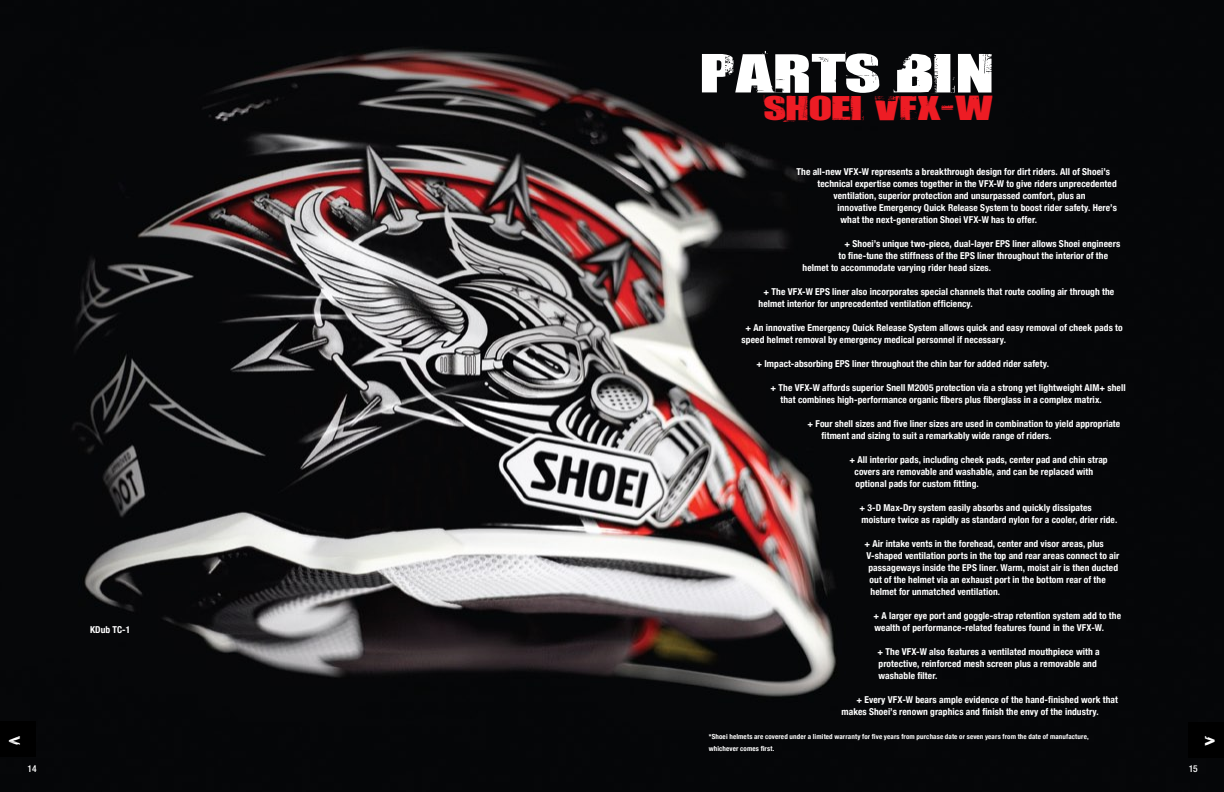
<style>
.page{position:relative;width:1224px;height:792px;background:#fff}
.page>*{position:absolute;margin:0;border:0;box-sizing:border-box;transform-origin:0 0}
.t1{font:48px "Uptown";letter-spacing:-.05em;color:#fff;scale:1.5 1}
.t2{font:30px "Uptown";letter-spacing:-.05em;color:#ed1c24;scale:1.5 1}
.t3{font:20px "Uptown";color:#fff}
.t4{font:700 condensed 9.5px/12px "Helvetica Neue";letter-spacing:.01em;color:#fff}
.t5{font:500 condensed 9.5px "Helvetica Neue";color:#fff}
.t6{font:700 condensed 7px/12px "Helvetica Neue";letter-spacing:.02em;color:#fff}
</style>
<div class="page">
<img style="left:0;top:0;width:1224px;height:792px">
<div style="left:0;top:721px;width:36px;height:36px;background:#000"></div>
<div style="left:1188px;top:722px;width:36px;height:36px;background:#000"></div>
<h1 class="t1" style="left:702px;top:45px;width:199px">PARTS bin</h1>
<h2 class="t2" style="left:765px;top:91px;width:155px">SHOEI VFX-W</h2>
<p class="t4" style="left:796px;top:166px;width:315px">The all-new VFX-W represents a breakthrough design for dirt riders. All of Shoei’s</p>
<p class="t4" style="left:818px;top:178px;width:301px">technical expertise comes together in the VFX-W to give riders unprecedented</p>
<p class="t4" style="left:834px;top:190px;width:254px">ventilation, superior protection and unsurpassed comfort, plus an</p>
<p class="t4" style="left:838px;top:202px;width:281px">innovative Emergency Quick Release System to boost rider safety. Here’s</p>
<p class="t4" style="left:841px;top:214px;width:198px">what the next-generation Shoei VFX-W has to offer.</p>
<p class="t4" style="left:845px;top:238px;width:277px">+ Shoei’s unique two-piece, dual-layer EPS liner allows Shoei engineers</p>
<p class="t4" style="left:838px;top:250px;width:271px">to fine-tune the stiffness of the EPS liner throughout the interior of the</p>
<p class="t4" style="left:803px;top:262px;width:190px">helmet to accommodate varying rider head sizes.</p>
<p class="t4" style="left:759px;top:286px;width:357px;text-indent:5px">+ The VFX-W EPS liner also incorporates special channels that route cooling air through the helmet interior for unprecedented ventilation efficiency.</p>
<p class="t4" style="left:742px;top:322px;width:383px;text-indent:4px">+ An innovative Emergency Quick Release System allows quick and easy removal of cheek pads to speed helmet removal by emergency medical personnel if necessary.</p>
<p class="t4" style="left:757px;top:358px;width:294px">+ Impact-absorbing EPS liner throughout the chin bar for added rider safety.</p>
<p class="t4" style="left:781px;top:382px;width:347px;text-indent:-10px">+ The VFX-W affords superior Snell M2005 protection via a strong yet lightweight AIM+ shell that combines high-performance organic fibers plus fiberglass in a complex matrix.</p>
<p class="t4" style="left:822px;top:418px;width:300px;text-indent:-14px">+ Four shell sizes and five liner sizes are used in combination to yield appropriate fitment and sizing to suit a remarkably wide range of riders.</p>
<p class="t4" style="left:855px;top:454px;width:255px;text-indent:-5px">+ All interior pads, including cheek pads, center pad and chin strap covers are removable and washable, and can be replaced with optional pads for custom fitting.</p>
<p class="t4" style="left:860px;top:502px;width:259px">+ 3-D Max-Dry system easily absorbs and quickly dissipates moisture twice as rapidly as standard nylon for a cooler, drier ride.</p>
<p class="t4" style="left:865px;top:538px;width:241px">+ Air intake vents in the forehead, center and visor areas, plus</p>
<p class="t4" style="left:867px;top:550px;width:254px">V-shaped ventilation ports in the top and rear areas connect to air</p>
<p class="t4" style="left:869px;top:562px;width:251px">passageways inside the EPS liner. Warm, moist air is then ducted</p>
<p class="t4" style="left:870px;top:574px;width:238px">out of the helmet via an exhaust port in the bottom rear of the</p>
<p class="t4" style="left:871px;top:586px;width:131px">helmet for unmatched ventilation.</p>
<p class="t4" style="left:874px;top:610px;width:249px">+ A larger eye port and goggle-strap retention system add to the wealth of performance-related features found in the VFX-W.</p>
<p class="t4" style="left:878px;top:646px;width:224px">+ The VFX-W also features a ventilated mouthpiece with a protective, reinforced mesh screen plus a removable and washable filter.</p>
<p class="t4" style="left:842px;top:694px;width:278px;text-indent:15px">+ Every VFX-W bears ample evidence of the hand-finished work that makes Shoei’s renown graphics and finish the envy of the industry.</p>
<p class="t6" style="left:709px;top:731px;width:381px">*Shoei helmets are covered under a limited warranty for five years from purchase date or seven years from the date of manufacture, whichever comes first.</p>
<p class="t4" style="left:90px;top:624px;width:42px">KDub TC-1</p>
<h3 class="t3" style="left:9px;top:729px;width:14px">&lt;</h3>
<h3 class="t3" style="left:1205px;top:730px;width:12px">&gt;</h3>
<p class="t5" style="left:28px;top:763px;width:11px">14</p>
<p class="t5" style="left:1189px;top:763px;width:11px">15</p>
</div>
